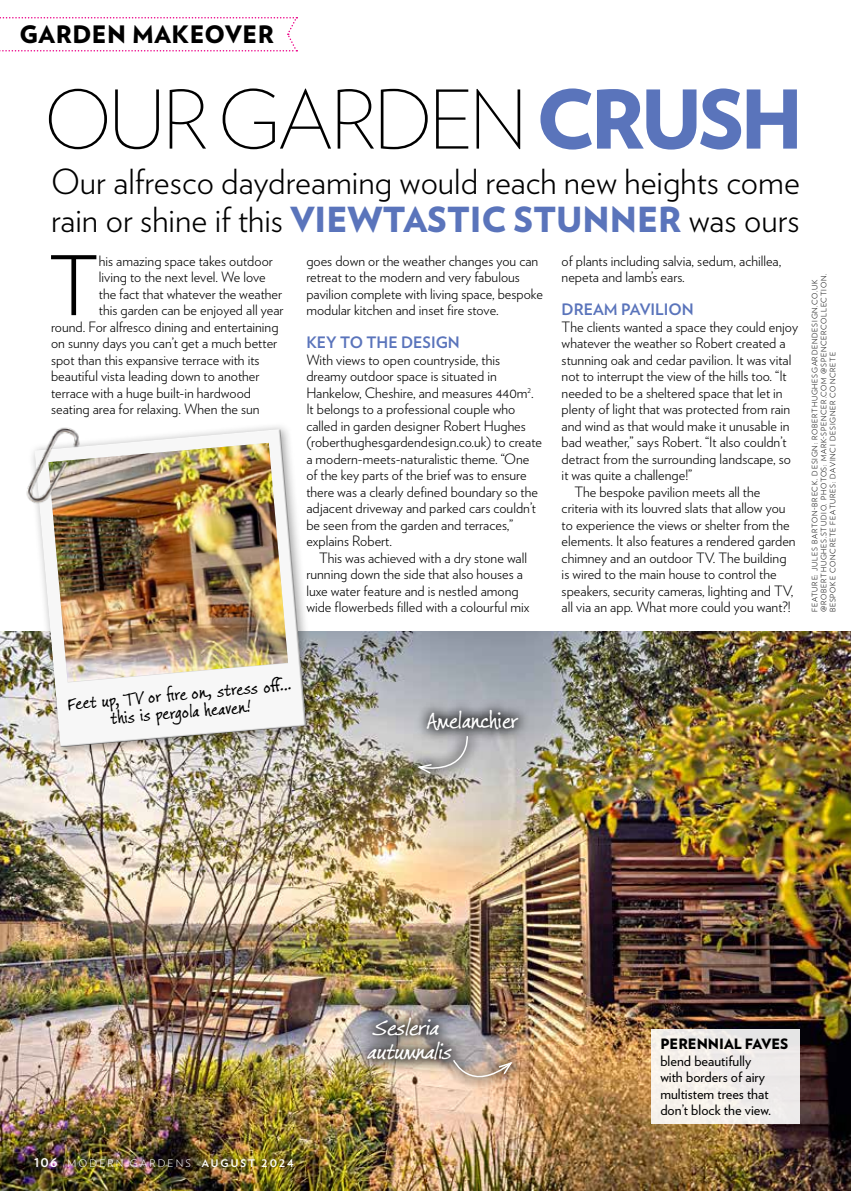
<style>
.page{position:relative;width:851px;height:1191px;background:#fff}
.page>*{position:absolute;margin:0;border:0;box-sizing:border-box;transform-origin:0 0}
.t1{font:300 81.75px "Verlag";color:#000}
.t2{font:200 80.7px "Verlag";letter-spacing:-.05em;color:#000}
.t3{font:300 34.5px/37.5px "Verlag";color:#000}
.t4{font:italic 24px/24px "Fords Folly";color:#fff}
.t5{font:900 24px "Verlag";letter-spacing:.02em;color:#000}
.t6{font:24px "Fords Folly";color:#fff}
.t7{font:18px/18px "Fords Folly";color:#000;text-align:center}
.t8{font:700 15.75px "Verlag";color:#5a74bb}
.t9{font:300 14.25px/16.5px "Verlag";color:#000}
.t10{font:14.25px/16.5px "Verlag";color:#000}
.t11{font:900 14.25px "Verlag";color:#000}
.t12{font:300 10.5px "Verlag";letter-spacing:.2em;color:#fff}
.t13{font:300 7.5px/9px "Verlag";letter-spacing:.1em;color:#000}
.s1{font-weight:900;color:#5a74bb}
.s2{font-weight:700;font-size:12px}
.s3{font-weight:700}
</style>
<div class="page">
<img style="left:0;top:631px;width:850px;height:560px">
<div style="left:28px;top:422px;width:289px;height:336px;background:#000;opacity:.35"></div>
<svg style="left:33px;top:428px;width:274px;height:320px"></svg>
<img style="left:48px;top:443px;width:240px;height:239px">
<img style="left:26px;top:422px;width:66px;height:89px">
<div style="left:651px;top:1029px;width:148px;height:95px;background:#f1edeb"></div>
<svg style="left:414px;top:697px;width:117px;height:45px;background:#919399"></svg>
<img style="left:354px;top:1004px;width:110px;height:69px">
<svg style="left:405px;top:723px;width:76px;height:63px;background:#9a978f"></svg>
<svg style="left:415px;top:735px;width:55px;height:40px;background:#b5b5b4"></svg>
<svg style="left:440px;top:1047px;width:84px;height:43px;background:#baa18f"></svg>
<svg style="left:452px;top:1059px;width:62px;height:35px;background:#cfb39c"></svg>
<svg style="left:0;top:17px;width:297px;height:35px"></svg>
<h3 class="t5" style="left:20px;top:15px;width:256px">GARDEN MAKEOVER</h3>
<h2 class="t2" style="left:44px;top:61px;width:760px">OUR GARDEN <span class="s1">CRUSH</span></h2>
<h3 class="t3" style="left:51px;top:161px;width:750px">Our alfresco daydreaming would reach new heights come rain or shine if this <span class="s1">VIEWTASTIC STUNNER</span> was ours</h3>
<h1 class="t1" style="left:49px;top:226px;width:52px">T</h1>
<p class="t9" style="left:99px;top:251px;width:175px">his amazing space takes outdoor</p>
<p class="t9" style="left:99px;top:268px;width:168px">living to the next level. We love</p>
<p class="t9" style="left:99px;top:284px;width:185px">the fact that whatever the weather</p>
<p class="t9" style="left:99px;top:301px;width:186px">this garden can be enjoyed all year</p>
<p class="t9" style="left:51px;top:317px;width:229px">round. For alfresco dining and entertaining</p>
<p class="t9" style="left:51px;top:334px;width:228px">on sunny days you can’t get a much better</p>
<p class="t9" style="left:51px;top:350px;width:210px">spot than this expansive terrace with its</p>
<p class="t9" style="left:51px;top:367px;width:210px">beautiful vista leading down to another</p>
<p class="t9" style="left:51px;top:383px;width:201px">terrace with a huge built-in hardwood</p>
<p class="t9" style="left:51px;top:400px;width:210px">seating area for relaxing. When the sun</p>
<p class="t9" style="left:306px;top:251px;width:238px">goes down or the weather changes you can retreat to the modern and very fabulous pavilion complete with living space, bespoke modular kitchen and inset fire stove.</p>
<p class="t8" style="left:306px;top:330px;width:155px">KEY TO THE DESIGN</p>
<p class="t9" style="left:306px;top:350px;width:237px">With views to open countryside, this dreamy outdoor space is situated in Hankelow, Cheshire, and measures 440m<sup>2</sup>.<br>It belongs to a professional couple who called in garden designer Robert Hughes (roberthughesgardendesign.co.uk) to create a modern-meets-naturalistic theme. “One of the key parts of the brief was to ensure there was a clearly defined boundary so the adjacent driveway and parked cars couldn’t be seen from the garden and terraces,” explains Robert.</p>
<p class="t9" style="left:306px;top:548px;width:224px;text-indent:13px">This was achieved with a dry stone wall running down the side that also houses a luxe water feature and is nestled among wide flowerbeds filled with a colourful mix</p>
<p class="t9" style="left:561px;top:251px;width:221px">of plants including salvia, sedum, achillea, nepeta and lamb’s ears.</p>
<p class="t8" style="left:561px;top:297px;width:134px">DREAM PAVILION</p>
<p class="t9" style="left:561px;top:317px;width:238px">The clients wanted a space they could enjoy</p>
<p class="t9" style="left:561px;top:334px;width:225px">whatever the weather so Robert created a</p>
<p class="t9" style="left:561px;top:350px;width:231px">stunning oak and cedar pavilion. It was vital</p>
<p class="t9" style="left:561px;top:367px;width:227px">not to interrupt the view of the hills too. “It</p>
<p class="t9" style="left:561px;top:383px;width:222px">needed to be a sheltered space that let in</p>
<p class="t9" style="left:561px;top:400px;width:230px">plenty of light that was protected from rain</p>
<p class="t9" style="left:561px;top:416px;width:229px">and wind as that would make it unusable in</p>
<p class="t9" style="left:561px;top:433px;width:226px">bad weather,” says Robert. “It also couldn’t</p>
<p class="t9" style="left:561px;top:449px;width:231px">detract from the surrounding landscape, so</p>
<p class="t9" style="left:561px;top:466px;width:132px">it was quite a challenge!”</p>
<p class="t9" style="left:574px;top:482px;width:187px">The bespoke pavilion meets all the</p>
<p class="t9" style="left:561px;top:499px;width:225px">criteria with its louvred slats that allow you</p>
<p class="t9" style="left:561px;top:515px;width:229px">to experience the views or shelter from the</p>
<p class="t9" style="left:561px;top:532px;width:235px">elements. It also features a rendered garden</p>
<p class="t9" style="left:561px;top:548px;width:226px">chimney and an outdoor TV. The building</p>
<p class="t9" style="left:561px;top:565px;width:216px">is wired to the main house to control the</p>
<p class="t9" style="left:561px;top:581px;width:233px">speakers, security cameras, lighting and TV,</p>
<p class="t9" style="left:561px;top:598px;width:231px">all via an app. What more could you want?!</p>
<p class="t13" style="left:809px;top:612px;width:340px;rotate:-90deg">FEATURE: JULES BARTON-BRECK. DESIGN: ROBERTHUGHESGARDENDESIGN.CO.UK @ROBERTHUGHES.STUDIO. PHOTOS: MARK-SPENCER.COM @SPENCERCOLLECTION.<br>BESPOKE CONCRETE FEATURES: DAVINCI DESIGNER CONCRETE</p>
<p class="t7" style="left:66px;top:696px;width:227px;rotate:-5deg">Feet up, TV or fi re on, stress off... this is pergola heaven!</p>
<h3 class="t6" style="left:427px;top:704px;width:93px">Amelanchier</h3>
<p class="t12" style="left:34px;top:1155px;width:261px"><span class="s2">106</span> MODERN GARDENS <span class="s3">AUGUST 2024</span></p>
<h3 class="t4" style="left:367px;top:1016px;width:85px">Sesleria autumnalis</h3>
<p class="t11" style="left:660px;top:1032px;width:129px">PERENNIAL FAVES</p>
<p class="t10" style="left:660px;top:1051px;width:112px">blend beautifully with borders of airy multistem trees that don’t block the view.</p>
</div>
